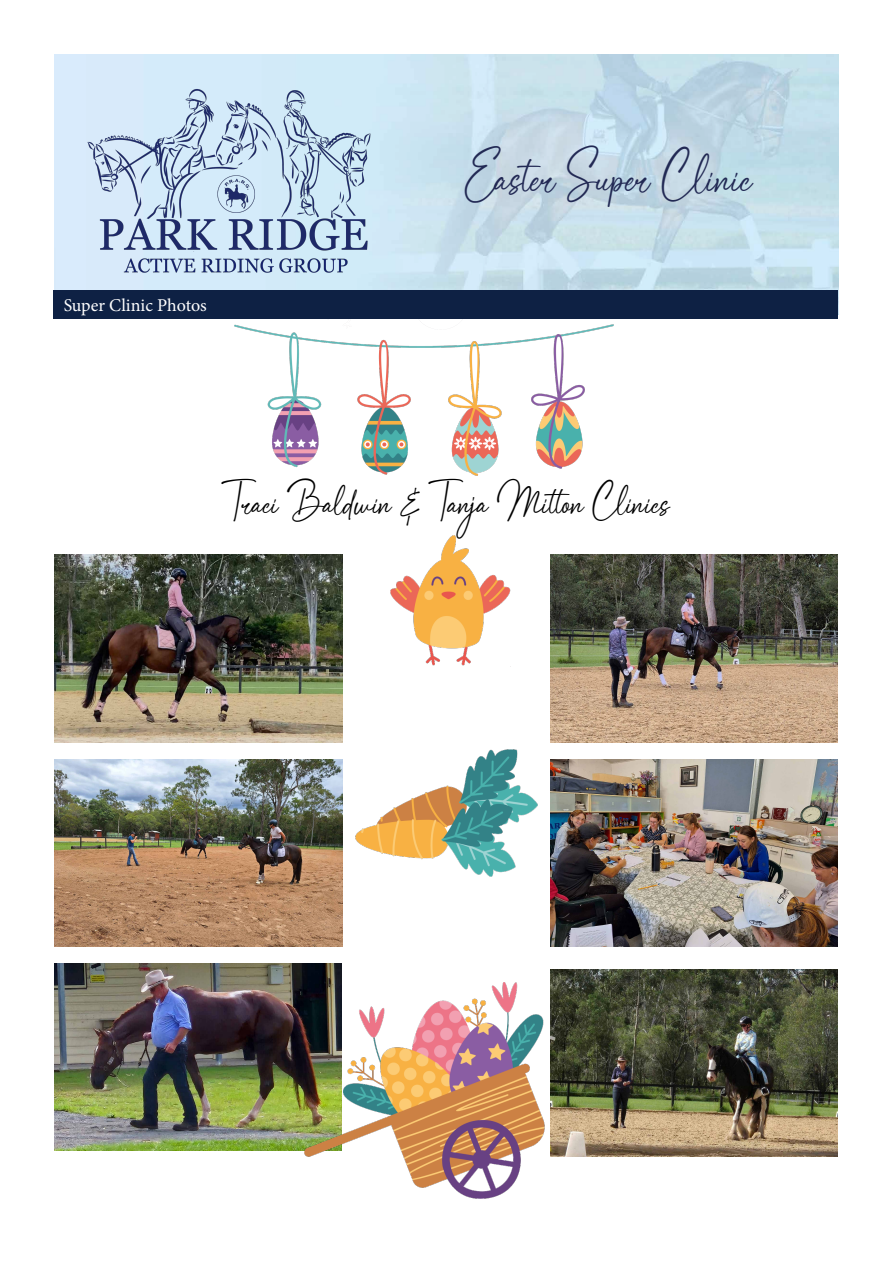
<style>
.page{position:relative;width:893px;height:1263px;background:#fff}
.page>*{position:absolute;margin:0;border:0;box-sizing:border-box;transform-origin:0 0}
.t1{font:36px "Sagetarius";color:#222954}
.t2{font:27px "Sagetarius";color:#000}
.t3{font:18px "Minion Pro";color:#fff}
</style>
<div class="page">
<img style="left:54px;top:54px;width:784px;height:237px">
<img style="left:54px;top:75px;width:351px;height:206px">
<div style="left:53px;top:291px;width:785px;height:28px;background:#0e2144"></div>
<img style="left:55px;top:555px;width:287px;height:187px">
<img style="left:550px;top:555px;width:288px;height:187px">
<img style="left:55px;top:759px;width:287px;height:188px">
<img style="left:550px;top:759px;width:288px;height:188px">
<img style="left:550px;top:969px;width:288px;height:188px">
<img style="left:55px;top:963px;width:287px;height:188px">
<img style="left:304px;top:982px;width:240px;height:216px">
<img style="left:355px;top:749px;width:183px;height:127px">
<img style="left:390px;top:536px;width:120px;height:130px">
<img style="left:235px;top:324px;width:379px;height:151px">
<p class="t3" style="left:64px;top:293px;width:145px">Super Clinic Photos</p>
<h1 class="t1" style="left:465px;top:158px;width:289px">Easter Super Clinic</h1>
<p class="t2" style="left:222px;top:488px;width:450px">Traci Baldwin &amp; Tanja Mitton Clinics</p>
</div>
